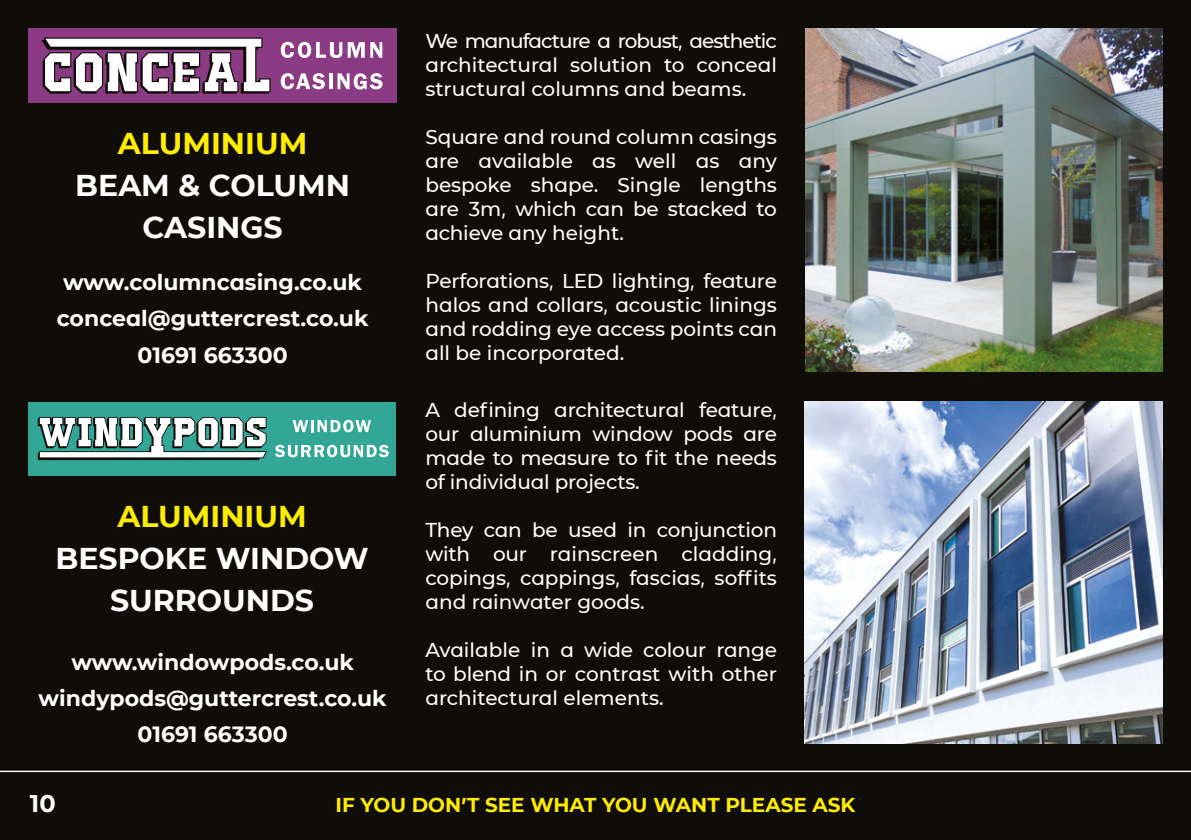
<style>
.page{position:relative;width:1191px;height:840px;background:#fff}
.page>*{position:absolute;margin:0;border:0;box-sizing:border-box;transform-origin:0 0}
.t1{font:700 30px "CMG Sans";color:#fff}
.t2{font:700 30px "CMG Sans";color:#ffed00}
.t3{font:700 24px "CMG Sans";color:#fff}
.t4{font:700 22px "CMG Sans";color:#fff}
.t5{font:500 20px/24px "CMG Sans";color:#fff;text-align:justify}
.t6{font:700 20px "CMG Sans";color:#ffed00}
</style>
<div class="page">
<div style="left:0;top:0;width:1191px;height:839px;background:#100d08"></div>
<hr style="left:0;top:770px;width:1191px;height:1px;background:#fff">
<div style="left:28px;top:28px;width:369px;height:74px;background:#8a3b83"></div>
<svg style="left:41px;top:38px;width:229px;height:55px"></svg>
<svg style="left:281px;top:42px;width:61px;height:16px"></svg>
<svg style="left:348px;top:42px;width:34px;height:16px"></svg>
<svg style="left:281px;top:73px;width:44px;height:16px"></svg>
<hr style="left:329px;top:73px;width:4px;height:16px;background:#fff">
<svg style="left:337px;top:73px;width:45px;height:16px"></svg>
<div style="left:28px;top:401px;width:368px;height:74px;background:#32a697"></div>
<svg style="left:38px;top:417px;width:229px;height:43px"></svg>
<svg style="left:275px;top:444px;width:114px;height:13px"></svg>
<svg style="left:292px;top:419px;width:79px;height:13px"></svg>
<img style="left:805px;top:28px;width:357px;height:343px">
<img style="left:804px;top:401px;width:358px;height:342px">
<p class="t2" style="left:118px;top:121px;width:191px">ALUMINIUM</p>
<p class="t1" style="left:75px;top:163px;width:276px">BEAM &amp; COLUMN</p>
<p class="t1" style="left:143px;top:205px;width:142px">CASINGS</p>
<p class="t4" style="left:63px;top:266px;width:300px">www.columncasing.co.uk</p>
<p class="t4" style="left:57px;top:302px;width:313px">conceal@guttercrest.co.uk</p>
<p class="t4" style="left:138px;top:338px;width:152px">01691 663300</p>
<p class="t2" style="left:117px;top:494px;width:191px">ALUMINIUM</p>
<p class="t1" style="left:55px;top:536px;width:315px">BESPOKE WINDOW</p>
<p class="t1" style="left:110px;top:578px;width:206px">SURROUNDS</p>
<p class="t4" style="left:71px;top:646px;width:284px">www.windowpods.co.uk</p>
<p class="t4" style="left:39px;top:682px;width:349px">windypods@guttercrest.co.uk</p>
<p class="t4" style="left:138px;top:718px;width:152px">01691 663300</p>
<p class="t5" style="left:425px;top:28px;width:353px">We manufacture a robust, aesthetic architectural solution to conceal structural columns and beams.</p>
<p class="t5" style="left:425px;top:124px;width:353px">Square and round column casings are available as well as any bespoke shape. Single lengths are 3m, which can be stacked to achieve any height.</p>
<p class="t5" style="left:425px;top:268px;width:353px">Perforations, LED lighting, feature halos and collars, acoustic linings and rodding eye access points can all be incorporated.</p>
<p class="t5" style="left:425px;top:396px;width:353px">A defining architectural feature, our aluminium window pods are made to measure to fit the needs of individual projects.</p>
<p class="t5" style="left:425px;top:516px;width:353px">They can be used in conjunction with our rainscreen cladding, copings, cappings, fascias, soffits and rainwater goods.</p>
<p class="t5" style="left:425px;top:636px;width:353px">Available in a wide colour range to blend in or contrast with other architectural elements.</p>
<p class="t3" style="left:30px;top:785px;width:27px">10</p>
<p class="t6" style="left:335px;top:789px;width:521px">IF YOU DON’T SEE WHAT YOU WANT PLEASE ASK</p>
</div>
